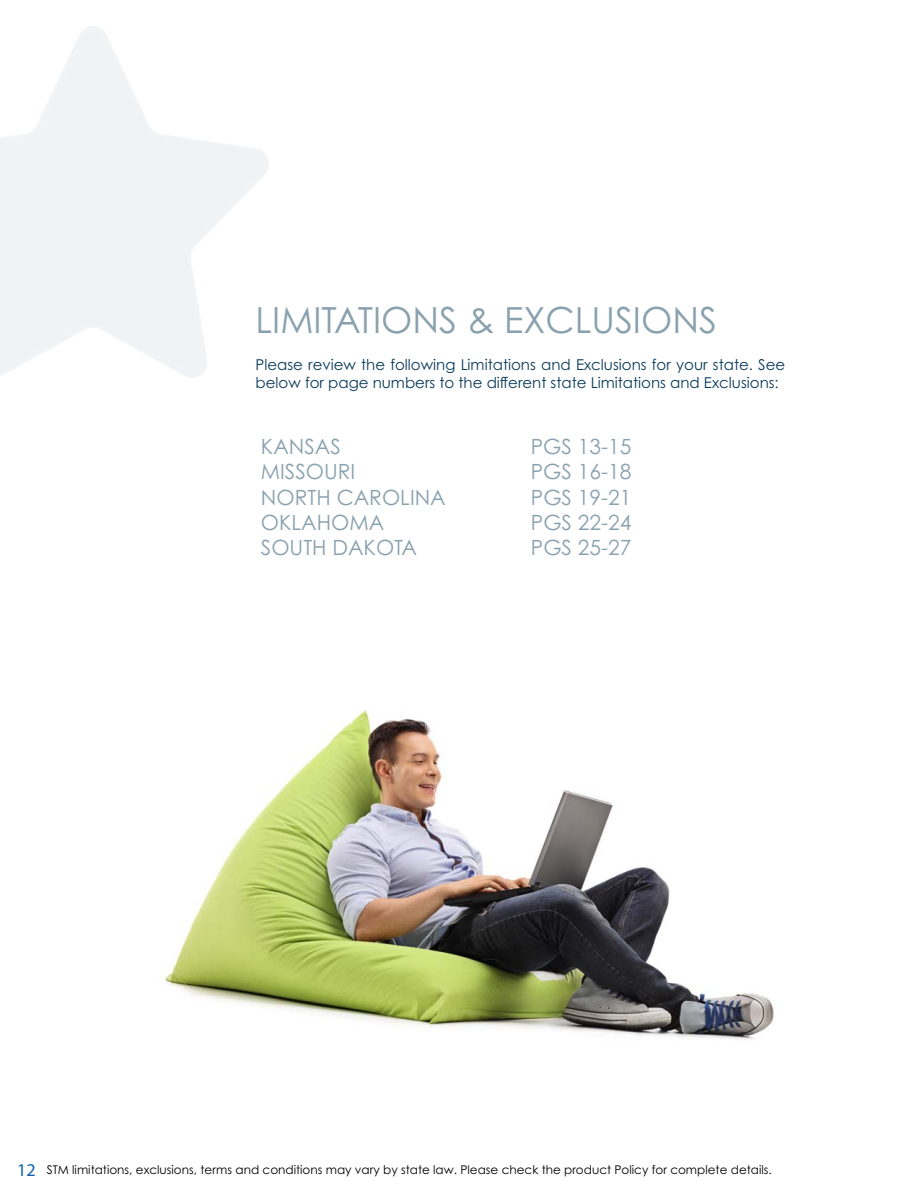
<style>
.page{position:relative;width:918px;height:1188px;background:#fff}
.page>*{position:absolute;margin:0;border:0;box-sizing:border-box;transform-origin:0 0}
.t1{font:36px "Century Gothic Pro";color:#89a1ae}
.t2{font:21px "Century Gothic Pro";color:#89a1ae}
.t3{font:18px "Myriad Pro";color:#105fad}
.t4{font:15px/18px "Century Gothic Pro";color:#0b3b5b}
.t5{font:12px "Century Gothic Pro";color:#000}
</style>
<div class="page">
<img style="left:164px;top:710px;width:610px;height:330px">
<p class="t1" style="left:256px;top:298px;width:463px">LIMITATIONS &amp; EXCLUSIONS</p>
<p class="t4" style="left:256px;top:356px;width:531px">Please review the following Limitations and Exclusions for your state. See below for page numbers to the different state Limitations and Exclusions:</p>
<p class="t2" style="left:261px;top:434px;width:81px">KANSAS</p>
<p class="t2" style="left:531px;top:434px;width:102px">PGS 13-15</p>
<p class="t2" style="left:261px;top:459px;width:96px">MISSOURI</p>
<p class="t2" style="left:531px;top:459px;width:102px">PGS 16-18</p>
<p class="t2" style="left:261px;top:484px;width:186px">NORTH CAROLINA</p>
<p class="t2" style="left:531px;top:484px;width:102px">PGS 19-21</p>
<p class="t2" style="left:261px;top:509px;width:125px">OKLAHOMA</p>
<p class="t2" style="left:531px;top:509px;width:102px">PGS 22-24</p>
<p class="t2" style="left:261px;top:535px;width:158px">SOUTH DAKOTA</p>
<p class="t2" style="left:531px;top:535px;width:102px">PGS 25-27</p>
<p class="t3" style="left:17px;top:1159px;width:20px">12</p>
<p class="t5" style="left:47px;top:1163px;width:727px">STM limitations, exclusions, terms and conditions may vary by state law. Please check the product Policy for complete details.</p>
</div>
